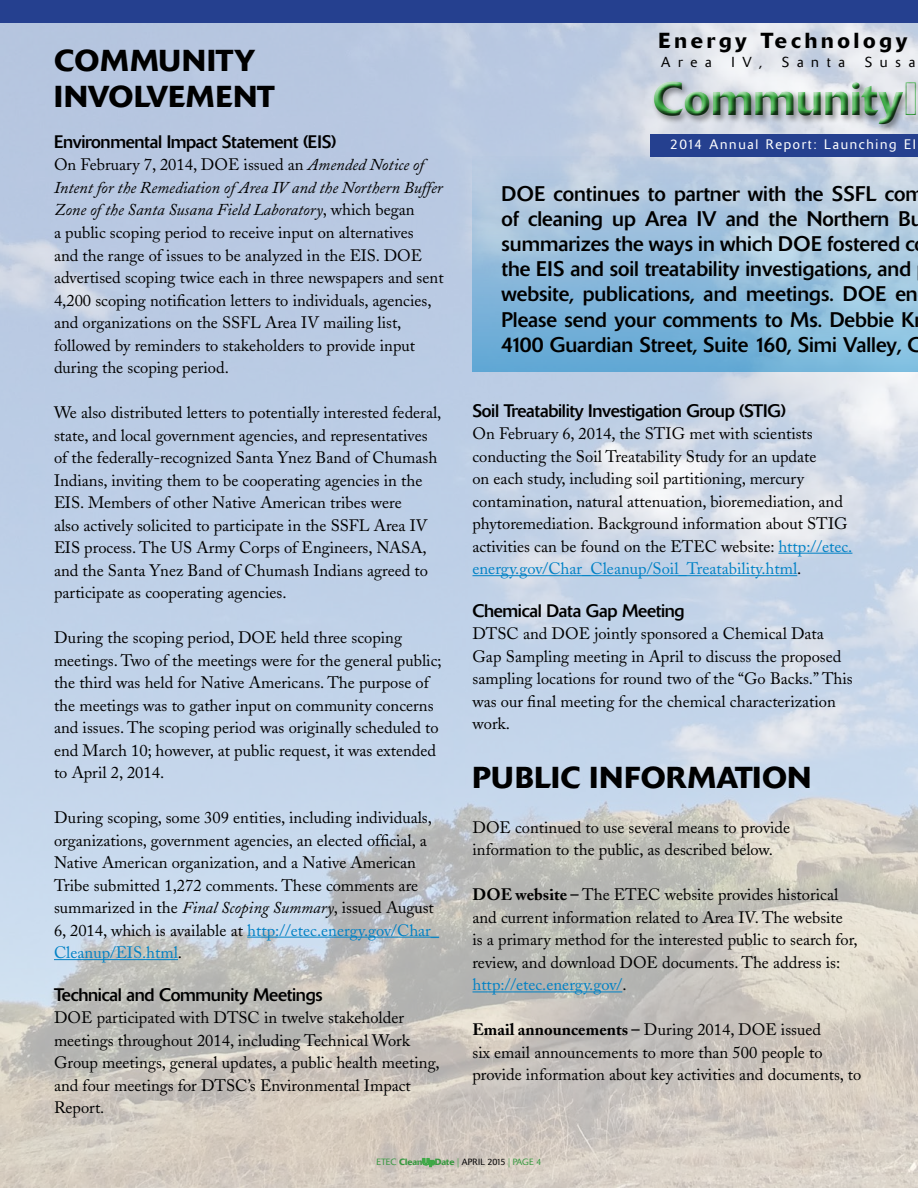
<style>
.page{position:relative;width:918px;height:1188px;background:#fff}
.page>*{position:absolute;margin:0;border:0;box-sizing:border-box;transform-origin:0 0}
.t1{font:500 46.5px "Delta";color:#41ad49}
.annual_report_lead{font:500 30px/36px "Delta";letter-spacing:.02em;color:#000}
.head1{font:500 30px "Delta";letter-spacing:.02em;color:#000}
.t2{font:500 21.6px "Delta";letter-spacing:.175em;color:#000}
.annual_report_lead-2{font:21px/25.2px "Delta";color:#000}
.annual_report_lead-3{font:18px "Delta";letter-spacing:-.02em;color:#000}
.body{font:16.5px/22.5px "Adobe Caslon";color:#000}
.t3{font:300 14.4px "Delta";letter-spacing:.535em;color:#000}
.t4{font:300 13.65px "Delta";letter-spacing:.125em;color:#fff}
.t5{font:300 9px "Delta";color:#37983f}
.s1{font-style:italic}
.s2{color:#0081c5}
.s3{font-family:"Delta Outline";font-weight:400}
.s4{font-weight:700}
.s5{font-weight:500}
.s6{color:#000}
</style>
<div class="page">
<img style="left:0;top:22px;width:918px;height:1166px">
<svg style="left:423px;top:1158px;width:12px;height:9px"></svg>
<div style="left:651px;top:134px;width:267px;height:22px;background:#25408f"></div>
<div style="left:0;top:0;width:918px;height:22px;background:#25408f"></div>
<div style="left:652px;top:79px;width:266px;height:54px;background:#000;opacity:.4"></div>
<div style="left:648px;top:76px;width:270px;height:51px;background:#fff;opacity:.75"></div>
<div style="left:652px;top:79px;width:266px;height:50px;background:#000;opacity:.75"></div>
<svg style="left:472px;top:156px;width:446px;height:216px"></svg>
<hr style="left:247px;top:937px;width:192px;height:1px;background:#0081c5">
<hr style="left:54px;top:959px;width:124px;height:1px;background:#0081c5">
<hr style="left:778px;top:553px;width:74px;height:1px;background:#0081c5">
<hr style="left:472px;top:575px;width:325px;height:1px;background:#0081c5">
<hr style="left:472px;top:992px;width:150px;height:1px;background:#0081c5">
<p class="annual_report_lead" style="left:54px;top:43px;width:222px">COMMUNITY<br>INVOLVEMENT</p>
<p class="annual_report_lead-3" style="left:54px;top:131px;width:284px">Environmental Impact Statement (EIS)</p>
<p class="body" style="left:54px;top:154px;width:391px">On February 7, 2014, DOE issued an <span class="s1">Amended Notice of Intent for the Remediation of Area IV and the Northern Buffer Zone of the Santa Susana Field Laboratory</span>, which began<br>a public scoping period to receive input on alternatives<br>and the range of issues to be analyzed in the EIS. DOE advertised scoping twice each in three newspapers and sent 4,200 scoping notification letters to individuals, agencies, and organizations on the SSFL Area IV mailing list, followed by reminders to stakeholders to provide input during the scoping period.</p>
<p class="body" style="left:54px;top:401px;width:389px">We also distributed letters to potentially interested federal, state, and local government agencies, and representatives of the federally-recognized Santa Ynez Band of Chumash Indians, inviting them to be cooperating agencies in the EIS. Members of other Native American tribes were<br>also actively solicited to participate in the SSFL Area IV EIS process. The US Army Corps of Engineers, NASA, and the Santa Ynez Band of Chumash Indians agreed to participate as cooperating agencies.</p>
<p class="body" style="left:54px;top:626px;width:389px">During the scoping period, DOE held three scoping meetings. Two of the meetings were for the general public; the third was held for Native Americans. The purpose of the meetings was to gather input on community concerns and issues. The scoping period was originally scheduled to end March 10; however, at public request, it was extended to April 2, 2014.</p>
<p class="body" style="left:54px;top:806px;width:387px">During scoping, some 309 entities, including individuals, organizations, government agencies, an elected official, a Native American organization, and a Native American Tribe submitted 1,272 comments. These comments are summarized in the <span class="s1">Final Scoping Summary</span>, issued August 6, 2014, which is available at <span class="s2">http://etec.energy.gov/Char_ Cleanup/EIS.html</span>.</p>
<p class="annual_report_lead-3" style="left:54px;top:984px;width:270px">Technical and Community Meetings</p>
<p class="body" style="left:54px;top:1007px;width:387px">DOE participated with DTSC in twelve stakeholder meetings throughout 2014, including Technical Work Group meetings, general updates, a public health meeting, and four meetings for DTSC’s Environmental Impact Report.</p>
<p class="t2" style="left:659px;top:28px;width:250px">Energy Technology</p>
<p class="t3" style="left:661px;top:54px;width:52px">Area</p>
<p class="t3" style="left:731px;top:54px;width:32px">IV,</p>
<p class="t3" style="left:782px;top:54px;width:65px">Santa</p>
<p class="t3" style="left:865px;top:54px;width:52px">Susa</p>
<h1 class="t1" style="left:653px;top:71px;width:267px">Community<span class="s3">I</span></h1>
<p class="t4" style="left:670px;top:136px;width:247px">2014 Annual Report: Launching EI</p>
<p class="annual_report_lead-2" style="left:502px;top:181px;width:424px">DOE continues to partner with the SSFL com of cleaning up Area IV and the Northern Bu summarizes the ways in which DOE fostered c the EIS and soil treatability investigations, and website, publications, and meetings. DOE en Please send your comments to Ms. Debbie K 4100 Guardian Street, Suite 160, Simi Valley, C</p>
<p class="annual_report_lead-3" style="left:472px;top:400px;width:315px">Soil Treatability Investigation Group (STIG)</p>
<p class="body" style="left:472px;top:422px;width:381px">On February 6, 2014, the STIG met with scientists conducting the Soil Treatability Study for an update<br>on each study, including soil partitioning, mercury contamination, natural attenuation, bioremediation, and phytoremediation. Background information about STIG activities can be found on the ETEC website: <span class="s2">http://etec. energy.gov/Char_Cleanup/Soil_Treatability.html</span>.</p>
<p class="annual_report_lead-3" style="left:472px;top:600px;width:214px">Chemical Data Gap Meeting</p>
<p class="body" style="left:472px;top:623px;width:382px">DTSC and DOE jointly sponsored a Chemical Data Gap Sampling meeting in April to discuss the proposed sampling locations for round two of the “Go Backs.” This was our final meeting for the chemical characterization work.</p>
<p class="head1" style="left:472px;top:759px;width:340px">PUBLIC INFORMATION</p>
<p class="body" style="left:472px;top:816px;width:319px">DOE continued to use several means to provide information to the public, as described below.</p>
<p class="body" style="left:472px;top:884px;width:387px"><span class="s4">DOE website –</span> The ETEC website provides historical and current information related to Area IV. The website<br>is a primary method for the interested public to search for, review, and download DOE documents. The address is: <span class="s2">http://etec.energy.gov/</span>.</p>
<p class="body" style="left:472px;top:1019px;width:390px"><span class="s4">Email announcements –</span> During 2014, DOE issued<br>six email announcements to more than 500 people to provide information about key activities and documents, to</p>
<p class="t5" style="left:377px;top:1157px;width:166px">ETEC <span class="s5">Clean</span><span class="s3">Up</span><span class="s5">Date</span> | <span class="s6">APRIL 2015</span> | PAGE 4</p>
</div>
